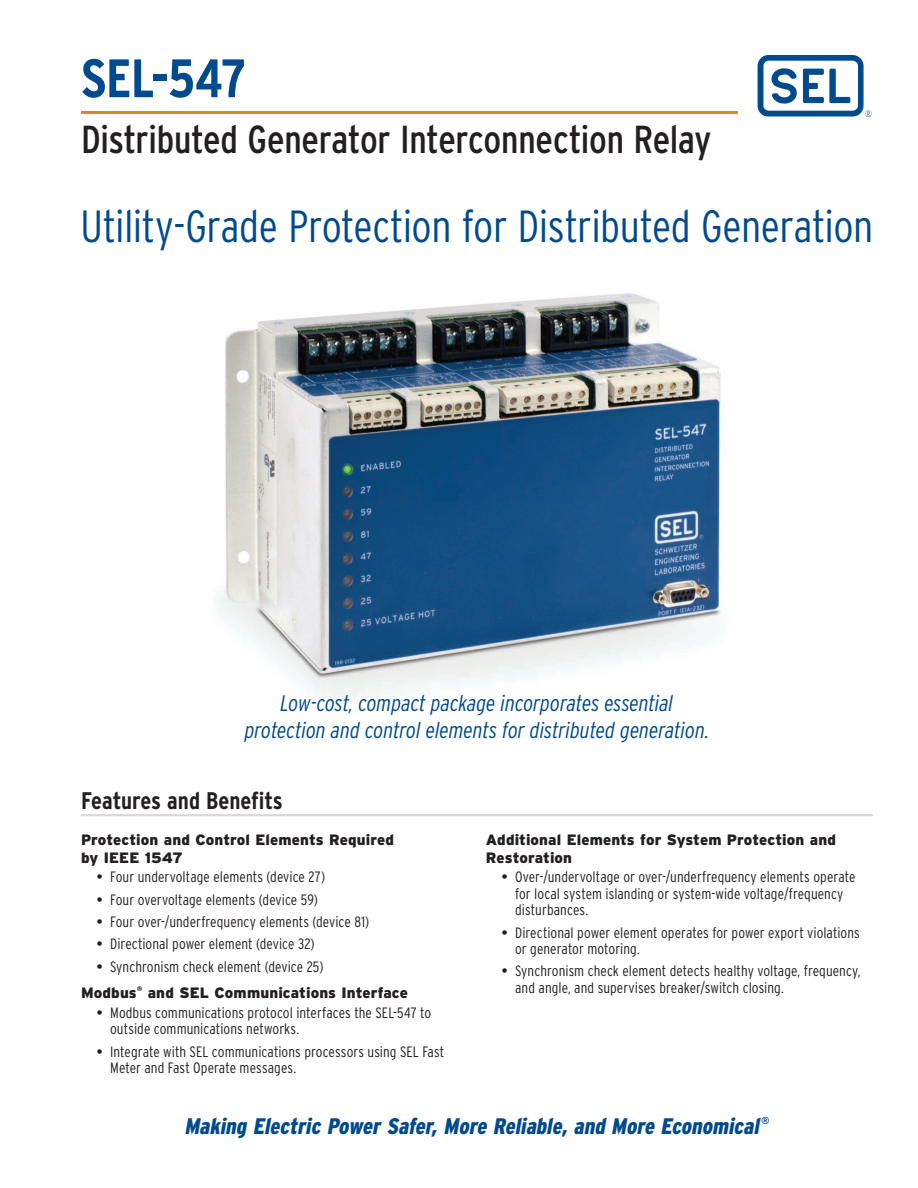
<style>
.page{position:relative;width:918px;height:1188px;background:#fff}
.page>*{position:absolute;margin:0;border:0;box-sizing:border-box;transform-origin:0 0}
.t1{font:700 condensed 54px "Interstate";letter-spacing:-.01em;color:#004a8d}
.t2{font:300 condensed 45px "Interstate";letter-spacing:-.01em;color:#004a8d}
.t3{font:condensed 39px "Interstate";letter-spacing:-.01em;color:#231f20}
.t4{font:700 condensed 24px "Interstate";letter-spacing:-.005em;color:#231f20}
.t5{font:italic 300 condensed 22.5px/27px "Interstate";letter-spacing:-.005em;color:#004a8d;text-align:center}
.t6{font:italic 900 condensed 22.5px "Interstate";color:#004a8d}
.t7{font:300 condensed 15px/16.5px "Interstate";letter-spacing:.005em;color:#231f20}
.t8{font:900 15px/18px "Interstate";letter-spacing:.005em;color:#231f20}
.t9{font:700 10.2px "Interstate";color:#004a8d}
.t10{font:900 6.75px "Interstate";color:#231f20}
.s1{font-weight:400;font-stretch:normal}
.s2{font-weight:900;font-stretch:normal}
</style>
<div class="page">
<img style="left:218px;top:293px;width:507px;height:405px">
<svg style="left:758px;top:55px;width:114px;height:62px"></svg>
<hr style="left:81px;top:111px;width:657px;height:3px;background:#df8619">
<hr style="left:81px;top:814px;width:792px;height:2px;background:#d8d9db">
<h1 class="t1" style="left:81px;top:45px;width:166px">SEL-547</h1>
<h3 class="t3" style="left:81px;top:115px;width:632px">Distributed Generator Interconnection Relay</h3>
<h2 class="t2" style="left:81px;top:199px;width:794px">Utility-Grade Protection for Distributed Generation</h2>
<h3 class="t5" style="left:245px;top:690px;width:466px">Low-cost, compact package incorporates essential protection and control elements for distributed generation.</h3>
<h3 class="t4" style="left:81px;top:786px;width:203px">Features and Benefits</h3>
<p class="t8" style="left:81px;top:830px;width:315px">Protection and Control Elements Required by IEEE 1547</p>
<p class="t7" style="left:97px;top:869px;width:230px"><span class="s1">•</span> Four undervoltage elements (device 27)</p>
<p class="t7" style="left:97px;top:891px;width:223px"><span class="s1">•</span> Four overvoltage elements (device 59)</p>
<p class="t7" style="left:97px;top:913px;width:274px"><span class="s1">•</span> Four over-/underfrequency elements (device 81)</p>
<p class="t7" style="left:97px;top:936px;width:219px"><span class="s1">•</span> Directional power element (device 32)</p>
<p class="t7" style="left:81px;top:953px;width:244px;line-height:26.7px;text-indent:16px"><span class="s1">•</span> Synchronism check element (device 25)<br><span class="s2">Modbus</span></p>
<p class="t10" style="left:137px;top:985px;width:7px">®</p>
<p class="t8" style="left:148px;top:984px;width:262px">and SEL Communications Interface</p>
<p class="t7" style="left:110px;top:1004px;width:323px;text-indent:-14px"><span class="s1">•</span> Modbus communications protocol interfaces the SEL-547 to outside communications networks.</p>
<p class="t7" style="left:110px;top:1043px;width:336px;text-indent:-14px"><span class="s1">•</span> Integrate with SEL communications processors using SEL Fast<br>Meter and Fast Operate messages.</p>
<p class="t8" style="left:486px;top:830px;width:352px">Additional Elements for System Protection and<br>Restoration</p>
<p class="t7" style="left:515px;top:869px;width:342px;text-indent:-14px"><span class="s1">•</span> Over-/undervoltage or over-/underfrequency elements operate for local system islanding or system-wide voltage/frequency disturbances.</p>
<p class="t7" style="left:515px;top:924px;width:346px;text-indent:-14px"><span class="s1">•</span> Directional power element operates for power export violations or generator motoring.</p>
<p class="t7" style="left:515px;top:963px;width:347px;text-indent:-14px"><span class="s1">•</span> Synchronism check element detects healthy voltage, frequency, and angle, and supervises breaker/switch closing.</p>
<h3 class="t6" style="left:184px;top:1112px;width:581px">Making Electric Power Safer, More Reliable, and More Economical</h3>
<p class="t9" style="left:761px;top:1114px;width:10px">®</p>
</div>
